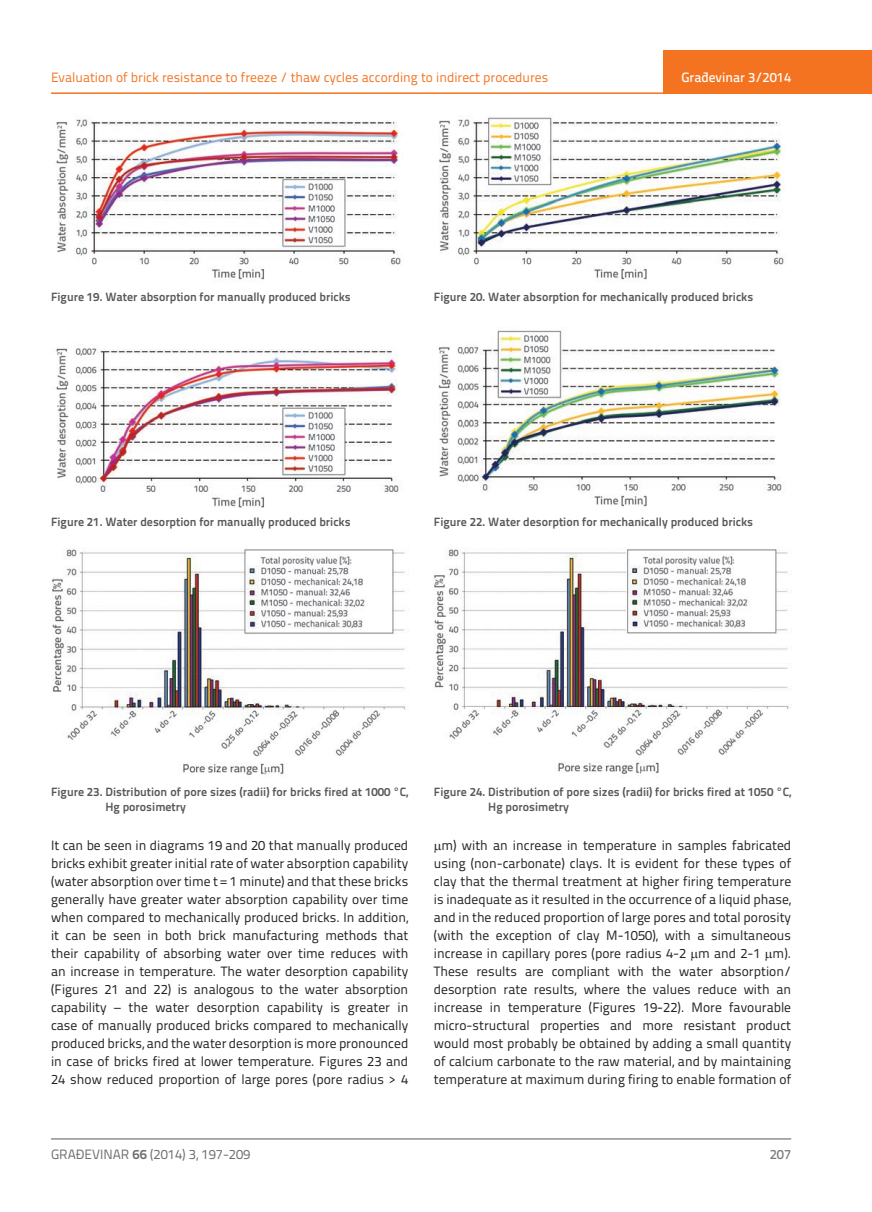
<style>
.page{position:relative;width:872px;height:1212px;background:#fff}
.page>*{position:absolute;margin:0;border:0;box-sizing:border-box;transform-origin:0 0}
.t1{font:13.5px/18px "Titillium Text 22 L";color:#231f20;text-align:justify}
.t2{font:13.5px "Titillium Text 22 L";color:#f47321}
.t3{font:13.5px "Titillium Text 22 L";color:#6c6d70}
.t4{font:500 13.5px "Titillium Text 22 L";color:#fff}
.t5{font:500 13.5px "Titillium Text 22 L";color:#787a7d}
.t6{font:700 12px/15px "Titillium Text 22 L";color:#57585a}
.s1{font-weight:700}
</style>
<div class="page">
<hr style="left:51px;top:92px;width:821px;height:2px;background:#f47321">
<div style="left:663px;top:50px;width:209px;height:44px;background:#f47321"></div>
<hr style="left:51px;top:1139px;width:740px;height:1px;background:#57585a">
<img style="left:56px;top:119px;width:345px;height:161px">
<img style="left:439px;top:117px;width:345px;height:163px">
<img style="left:56px;top:348px;width:343px;height:160px">
<img style="left:438px;top:330px;width:344px;height:177px">
<img style="left:52px;top:549px;width:353px;height:226px">
<img style="left:434px;top:549px;width:355px;height:225px">
<p class="t2" style="left:51px;top:68px;width:499px">Evaluation of brick resistance to freeze / thaw cycles according to indirect procedures</p>
<p class="t4" style="left:681px;top:67px;width:111px">Građevinar 3/2014</p>
<p class="t6" style="left:51px;top:288px;width:301px">Figure 19. Water absorption for manually produced bricks</p>
<p class="t6" style="left:434px;top:288px;width:321px">Figure 20. Water absorption for mechanically produced bricks</p>
<p class="t6" style="left:51px;top:513px;width:301px">Figure 21. Water desorption for manually produced bricks</p>
<p class="t6" style="left:434px;top:513px;width:321px">Figure 22. Water desorption for mechanically produced bricks</p>
<p class="t6" style="left:105px;top:784px;width:304px;text-indent:-54px">Figure 23. Distribution of pore sizes (radii) for bricks fired at 1000 °C,<br>Hg porosimetry</p>
<p class="t6" style="left:488px;top:784px;width:304px;text-indent:-54px">Figure 24. Distribution of pore sizes (radii) for bricks fired at 1050 °C,<br>Hg porosimetry</p>
<p class="t1" style="left:51px;top:836px;width:359px">It can be seen in diagrams 19 and 20 that manually produced bricks exhibit greater initial rate of water absorption capability (water absorption over time t = 1 minute) and that these bricks generally have greater water absorption capability over time when compared to mechanically produced bricks. In addition, it can be seen in both brick manufacturing methods that their capability of absorbing water over time reduces with an increase in temperature. The water desorption capability (Figures 21 and 22) is analogous to the water absorption capability – the water desorption capability is greater in case of manually produced bricks compared to mechanically produced bricks, and the water desorption is more pronounced in case of bricks fired at lower temperature. Figures 23 and 24 show reduced proportion of large pores (pore radius &gt; 4</p>
<p class="t1" style="left:434px;top:836px;width:359px;text-align:center">m) with an increase in temperature in samples fabricated using (non-carbonate) clays. It is evident for these types of clay that the thermal treatment at higher firing temperature is inadequate as it resulted in the occurrence of a liquid phase, and in the reduced proportion of large pores and total porosity (with the exception of clay M-1050), with a simultaneous increase in capillary pores (pore radius 4-2 m and 2-1 m).<br>These results are compliant with the water absorption/ desorption rate results, where the values reduce with an increase in temperature (Figures 19-22). More favourable micro-structural properties and more resistant product would most probably be obtained by adding a small quantity of calcium carbonate to the raw material, and by maintaining temperature at maximum during firing to enable formation of</p>
<p class="t3" style="left:51px;top:1144px;width:201px">GRAĐEVINAR <span class="s1">66</span> (2014) 3, 197-209</p>
<p class="t5" style="left:769px;top:1144px;width:23px">207</p>
</div>
